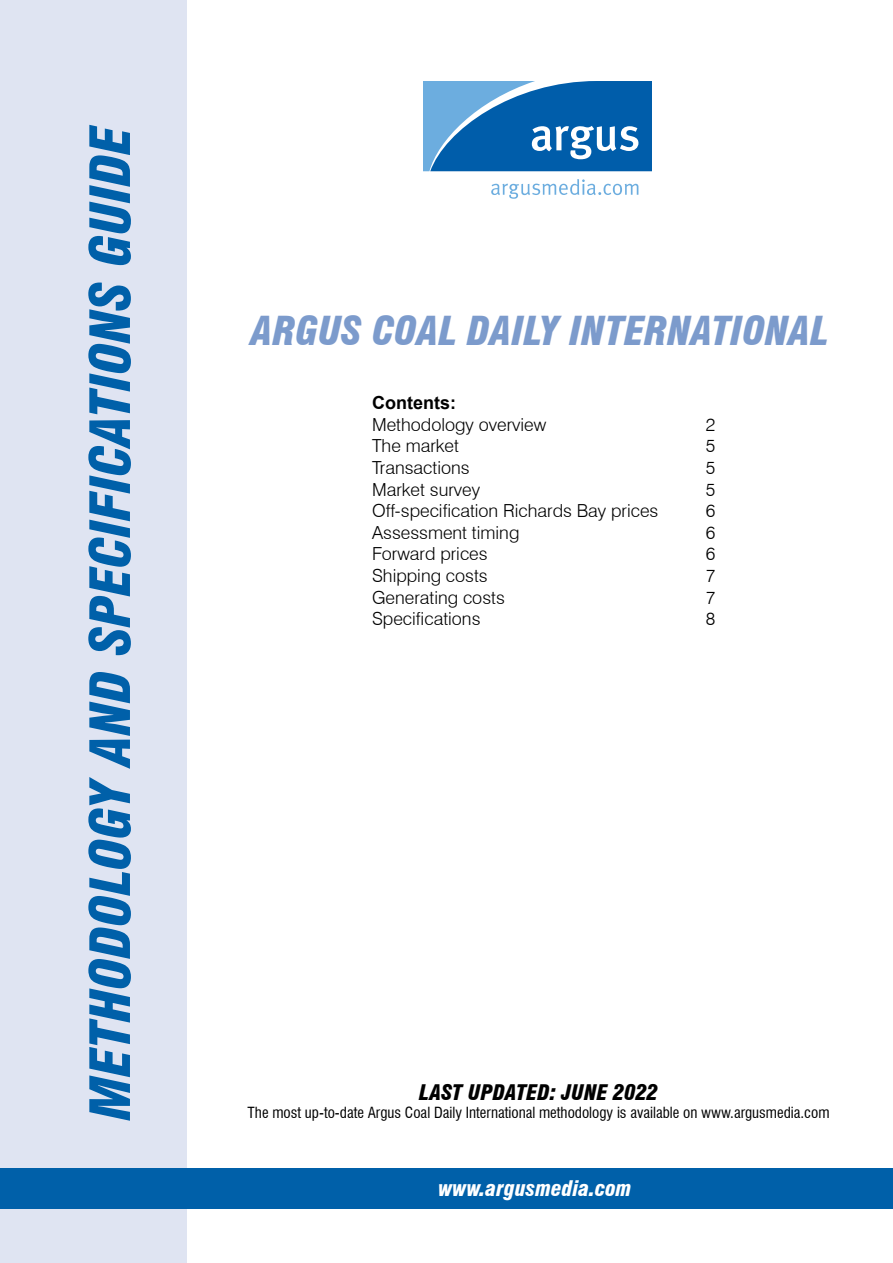
<style>
.page{position:relative;width:893px;height:1263px;background:#fff}
.page>*{position:absolute;margin:0;border:0;box-sizing:border-box;transform-origin:0 0}
.t1{font:italic 900 condensed 54px "Swiss 721 BT";color:#0060a9}
.t2{font:italic 900 condensed 39px "Swiss 721 BT";color:#7c9bcc}
.t3{font:italic 900 condensed 21px "Swiss 721 BT";color:#000}
.t4{font:italic 900 condensed 21px "Swiss 721 BT";color:#fff}
.t5{font:300 18px "Swiss 721 BT";color:#000}
.t6{font:700 18px "Arial";color:#000}
.t7{font:condensed 15px "Swiss 721 BT";color:#000}
</style>
<div class="page">
<div style="left:0;top:0;width:186px;height:1263px;background:#dfe4f2"></div>
<div style="left:0;top:1168px;width:893px;height:41px;background:#0060a9"></div>
<svg style="left:423px;top:81px;width:229px;height:90px;background:#307dbd"></svg>
<svg style="left:491px;top:179px;width:147px;height:20px"></svg>
<h1 class="t1" style="left:78px;top:1120px;width:997px;rotate:-90deg">METHODOLOGY AND SPECIFICATIONS GUIDE</h1>
<h2 class="t2" style="left:251px;top:307px;width:578px">ARGUS COAL DAILY INTERNATIONAL</h2>
<p class="t6" style="left:372px;top:390px;width:85px">Contents:</p>
<p class="t5" style="left:372px;top:413px;width:176px">Methodology overview</p>
<p class="t5" style="left:706px;top:413px;width:11px">2</p>
<p class="t5" style="left:372px;top:435px;width:88px">The market</p>
<p class="t5" style="left:706px;top:435px;width:11px">5</p>
<p class="t5" style="left:372px;top:457px;width:99px">Transactions</p>
<p class="t5" style="left:706px;top:457px;width:11px">5</p>
<p class="t5" style="left:372px;top:478px;width:110px">Market survey</p>
<p class="t5" style="left:706px;top:478px;width:11px">5</p>
<p class="t5" style="left:372px;top:500px;width:288px">Off-specification Richards Bay prices</p>
<p class="t5" style="left:706px;top:500px;width:11px">6</p>
<p class="t5" style="left:372px;top:521px;width:149px">Assessment timing</p>
<p class="t5" style="left:706px;top:521px;width:11px">6</p>
<p class="t5" style="left:372px;top:543px;width:117px">Forward prices</p>
<p class="t5" style="left:706px;top:543px;width:11px">6</p>
<p class="t5" style="left:372px;top:565px;width:117px">Shipping costs</p>
<p class="t5" style="left:706px;top:565px;width:11px">7</p>
<p class="t5" style="left:372px;top:586px;width:134px">Generating costs</p>
<p class="t5" style="left:706px;top:586px;width:11px">7</p>
<p class="t5" style="left:372px;top:608px;width:110px">Specifications</p>
<p class="t5" style="left:706px;top:608px;width:11px">8</p>
<p class="t3" style="left:419px;top:1079px;width:241px">LAST UPDATED: JUNE 2022</p>
<p class="t7" style="left:248px;top:1103px;width:583px">The most up-to-date Argus Coal Daily International methodology is available on www.argusmedia.com</p>
<p class="t4" style="left:438px;top:1176px;width:195px">WWW.ARGUSMEDIA.COM</p>
</div>
